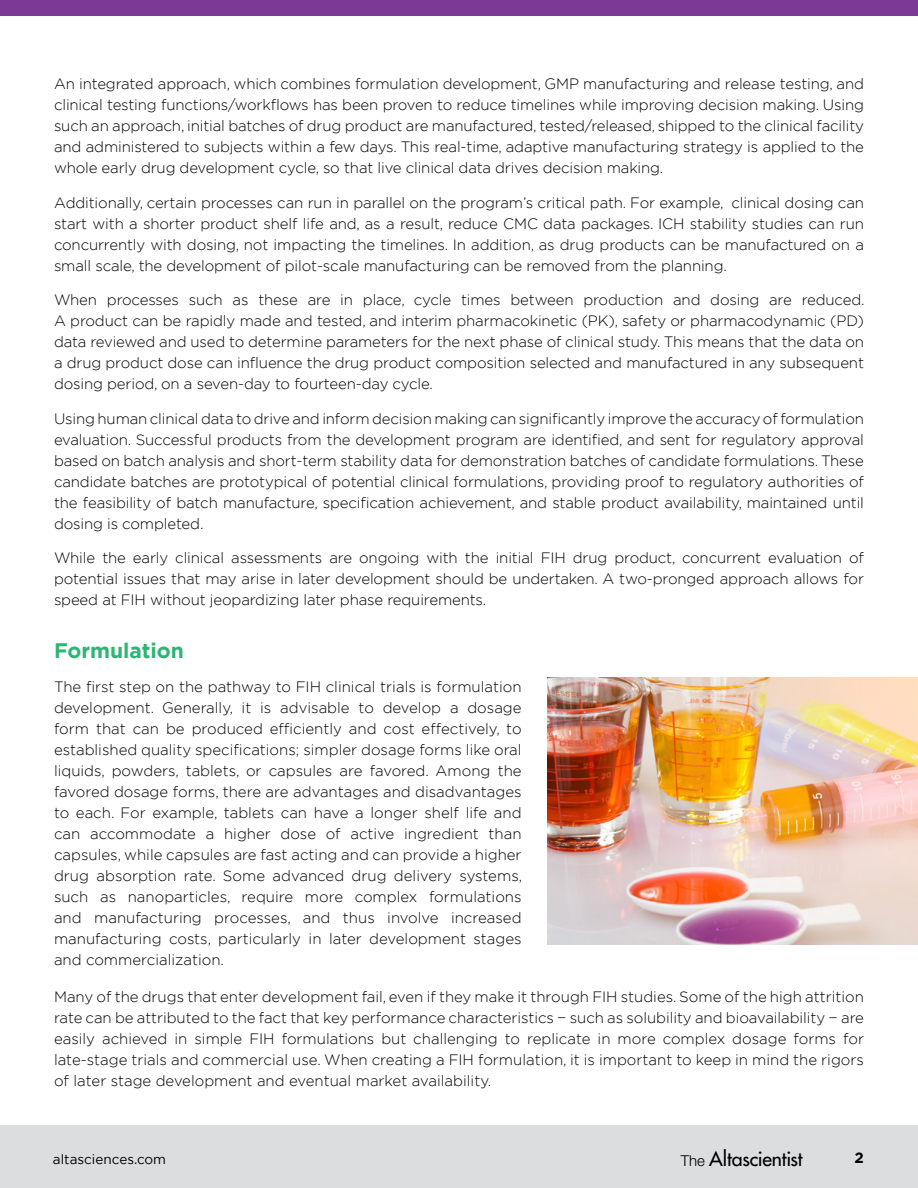
<style>
.page{position:relative;width:918px;height:1188px;background:#fff}
.page>*{position:absolute;margin:0;border:0;box-sizing:border-box;transform-origin:0 0}
.t1{font:700 21px "Gotham";color:#2bb673}
.t2{font:500 19.5px "Futura Std";letter-spacing:-.01em;color:#000}
.t3{font:300 15px/21px "Gotham";letter-spacing:-.01em;color:#000;text-align:justify}
.t4{font:700 15px "Gotham";color:#000}
.t5{font:13.5px "Gotham";color:#000}
.s1{font-family:"Helvetica Neue LT Std";font-weight:300;font-size:15px}
</style>
<div class="page">
<div style="left:0;top:1125px;width:918px;height:63px;background:#dcddde"></div>
<div style="left:0;top:0;width:918px;height:15px;background:#7c3996"></div>
<img style="left:548px;top:677px;width:370px;height:268px">
<p class="t3" style="left:54px;top:73px;width:812px">An integrated approach, which combines formulation development, GMP manufacturing and release testing, and clinical testing functions/workflows has been proven to reduce timelines while improving decision making. Using such an approach, initial batches of drug product are manufactured, tested/released, shipped to the clinical facility and administered to subjects within a few days. This real-time, adaptive manufacturing strategy is applied to the whole early drug development cycle, so that live clinical data drives decision making.</p>
<p class="t3" style="left:54px;top:191px;width:812px">Additionally, certain processes can run in parallel on the program’s critical path. For example, clinical dosing can start with a shorter product shelf life and, as a result, reduce CMC data packages. ICH stability studies can run concurrently with dosing, not impacting the timelines. In addition, as drug products can be manufactured on a small scale, the development of pilot-scale manufacturing can be removed from the planning.</p>
<p class="t3" style="left:54px;top:289px;width:812px">When processes such as these are in place, cycle times between production and dosing are reduced.<br>A product can be rapidly made and tested, and interim pharmacokinetic (PK), safety or pharmacodynamic (PD) data reviewed and used to determine parameters for the next phase of clinical study. This means that the data on a drug product dose can influence the drug product composition selected and manufactured in any subsequent dosing period, on a seven-day to fourteen-day cycle.</p>
<p class="t3" style="left:54px;top:407px;width:812px">Using human clinical data to drive and inform decision making can significantly improve the accuracy of formulation evaluation. Successful products from the development program are identified, and sent for regulatory approval based on batch analysis and short-term stability data for demonstration batches of candidate formulations. These candidate batches are prototypical of potential clinical formulations, providing proof to regulatory authorities of the feasibility of batch manufacture, specification achievement, and stable product availability, maintained until dosing is completed.</p>
<p class="t3" style="left:54px;top:547px;width:812px">While the early clinical assessments are ongoing with the initial FIH drug product, concurrent evaluation of potential issues that may arise in later development should be undertaken. A two-pronged approach allows for speed at FIH without jeopardizing later phase requirements.</p>
<h1 class="t1" style="left:54px;top:636px;width:131px">Formulation</h1>
<p class="t3" style="left:54px;top:676px;width:470px">The first step on the pathway to FIH clinical trials is formulation development. Generally, it is advisable to develop a dosage form that can be produced efficiently and cost effectively, to established quality specifications; simpler dosage forms like oral liquids, powders, tablets, or capsules are favored. Among the favored dosage forms, there are advantages and disadvantages to each. For example, tablets can have a longer shelf life and can accommodate a higher dose of active ingredient than capsules, while capsules are fast acting and can provide a higher drug absorption rate. Some advanced drug delivery systems, such as nanoparticles, require more complex formulations and manufacturing processes, and thus involve increased manufacturing costs, particularly in later development stages and commercialization.</p>
<p class="t3" style="left:54px;top:986px;width:812px">Many of the drugs that enter development fail, even if they make it through FIH studies. Some of the high attrition rate can be attributed to the fact that key performance characteristics − such as solubility and bioavailability − are easily achieved in simple FIH formulations but challenging to replicate in more complex dosage forms for late-stage trials and commercial use. When creating a FIH formulation, it is important to keep in mind the rigors of later stage development and eventual market availability.</p>
<p class="t5" style="left:53px;top:1151px;width:115px">altasciences.com</p>
<h2 class="t2" style="left:681px;top:1147px;width:123px"><span class="s1">The</span> Altascientist</h2>
<p class="t4" style="left:854px;top:1147px;width:11px">2</p>
</div>
